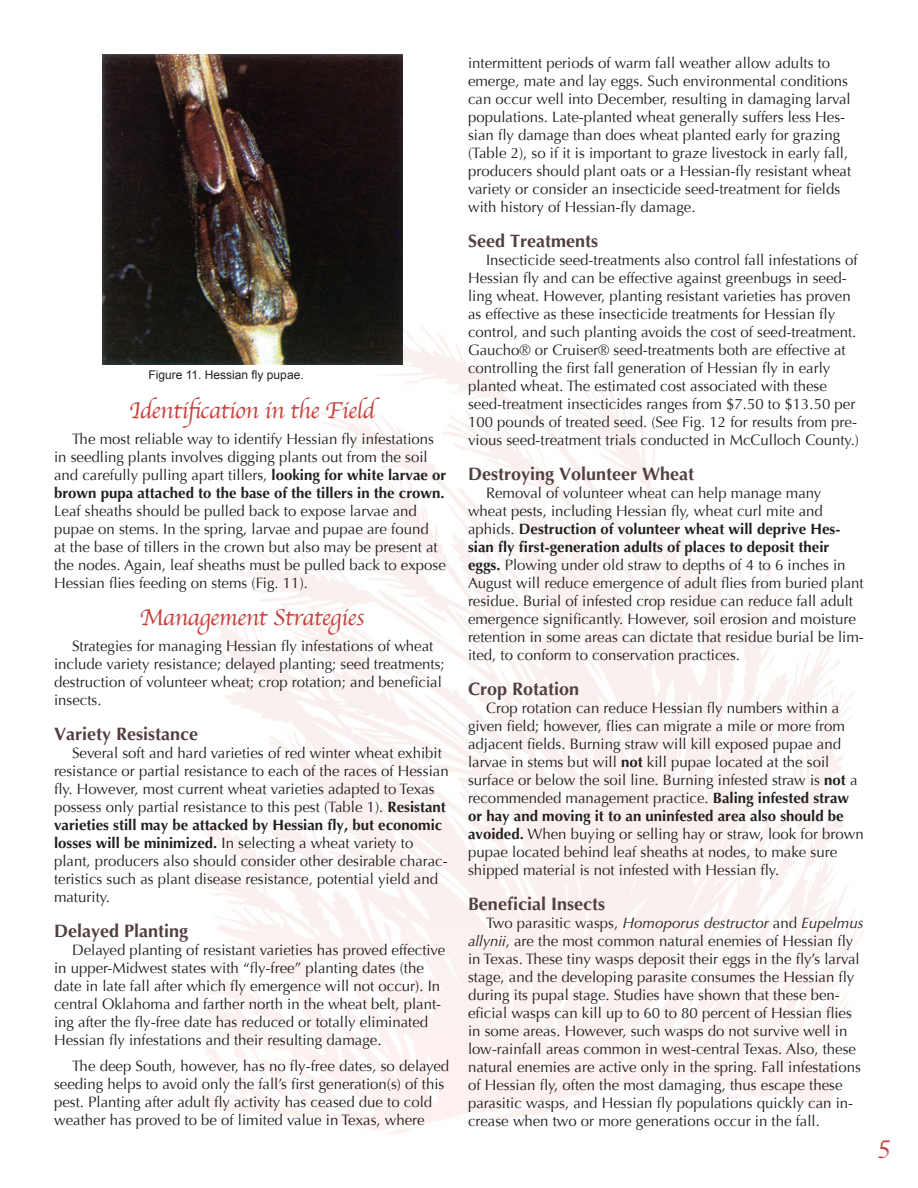
<style>
.page{position:relative;width:918px;height:1188px;background:#fff}
.page>*{position:absolute;margin:0;border:0;box-sizing:border-box;transform-origin:0 0}
.t1{font:27px "Apple Chancery";color:#c6403d}
.t2{font:24px "Apple Chancery";letter-spacing:-.02em;color:#c6403d}
.t3{font:700 18px "Optima";color:#52403e}
.t4{font:15px/18px "Optima";color:#231f20}
.t5{font:12px "Arial";color:#231f20}
.s1{font-weight:700}
.s2{font-style:italic}
</style>
<div class="page">
<img style="left:190px;top:325px;width:674px;height:809px">
<img style="left:103px;top:54px;width:299px;height:310px">
<p class="t5" style="left:148px;top:368px;width:157px">Figure 11. Hessian fly pupae.</p>
<h2 class="t2" style="left:129px;top:391px;width:247px">Identification in the Field</h2>
<p class="t4" style="left:54px;top:430px;width:394px;text-indent:18px">The most reliable way to identify Hessian fly infestations in seedling plants involves digging plants out from the soil and carefully pulling apart tillers, <span class="s1">looking for white larvae or brown pupa attached to the base of the tillers in the crown.</span></p>
<p class="t4" style="left:54px;top:502px;width:393px">Leaf sheaths should be pulled back to expose larvae and pupae on stems. In the spring, larvae and pupae are found<br>at the base of tillers in the crown but also may be present at the nodes. Again, leaf sheaths must be pulled back to expose Hessian flies feeding on stems (Fig. 11).</p>
<h2 class="t2" style="left:139px;top:598px;width:227px">Management Strategies</h2>
<p class="t4" style="left:54px;top:637px;width:392px;text-indent:18px">Strategies for managing Hessian fly infestations of wheat include variety resistance; delayed planting; seed treatments; destruction of volunteer wheat; crop rotation; and beneficial insects.</p>
<p class="t3" style="left:54px;top:724px;width:146px">Variety Resistance</p>
<p class="t4" style="left:54px;top:744px;width:396px;text-indent:18px">Several soft and hard varieties of red winter wheat exhibit resistance or partial resistance to each of the races of Hessian fly. However, most current wheat varieties adapted to Texas possess only partial resistance to this pest (Table 1). <span class="s1">Resistant varieties still may be attacked by Hessian fly, but economic losses will be minimized.</span> In selecting a wheat variety to plant, producers also should consider other desirable charac&shy;teristics such as plant disease resistance, potential yield and maturity.</p>
<p class="t3" style="left:54px;top:921px;width:136px">Delayed Planting</p>
<p class="t4" style="left:54px;top:941px;width:393px;text-indent:18px">Delayed planting of resistant varieties has proved effective in upper-Midwest states with “fly-free” planting dates (the date in late fall after which fly emergence will not occur). In central Oklahoma and farther north in the wheat belt, plant&shy;ing after the fly-free date has reduced or totally eliminated Hessian fly infestations and their resulting damage.</p>
<p class="t4" style="left:54px;top:1058px;width:397px;text-indent:18px">The deep South, however, has no fly-free dates, so delayed seeding helps to avoid only the fall’s first generation(s) of this pest. Planting after adult fly activity has ceased due to cold weather has proved to be of limited value in Texas, where</p>
<p class="t4" style="left:468px;top:54px;width:385px">intermittent periods of warm fall weather allow adults to emerge, mate and lay eggs. Such environmental conditions can occur well into December, resulting in damaging larval populations. Late-planted wheat generally suffers less Hes&shy;sian fly damage than does wheat planted early for grazing (Table 2), so if it is important to graze livestock in early fall, producers should plant oats or a Hessian-fly resistant wheat variety or consider an insecticide seed-treatment for fields with history of Hessian-fly damage.</p>
<p class="t3" style="left:468px;top:230px;width:132px">Seed Treatments</p>
<p class="t4" style="left:468px;top:251px;width:393px;text-indent:18px">Insecticide seed-treatments also control fall infestations of Hessian fly and can be effective against greenbugs in seed&shy;ling wheat. However, planting resistant varieties has proven as effective as these insecticide treatments for Hessian fly control, and such planting avoids the cost of seed-treatment.<br>Gaucho® or Cruiser® seed-treatments both are effective at controlling the first fall generation of Hessian fly in early planted wheat. The estimated cost associated with these seed-treatment insecticides ranges from $7.50 to $13.50 per 100 pounds of treated seed. (See Fig. 12 for results from pre&shy;vious seed-treatment trials conducted in McCulloch County.)</p>
<p class="t3" style="left:468px;top:463px;width:228px">Destroying Volunteer Wheat</p>
<p class="t4" style="left:468px;top:484px;width:397px;text-indent:18px">Removal of volunteer wheat can help manage many wheat pests, including Hessian fly, wheat curl mite and aphids. <span class="s1">Destruction of volunteer wheat will deprive Hes&shy;sian fly first-generation adults of places to deposit their eggs.</span> Plowing under old straw to depths of 4 to 6 inches in August will reduce emergence of adult flies from buried plant residue. Burial of infested crop residue can reduce fall adult emergence significantly. However, soil erosion and moisture retention in some areas can dictate that residue burial be lim&shy;ited, to conform to conservation practices.</p>
<p class="t3" style="left:468px;top:679px;width:113px">Crop Rotation</p>
<p class="t4" style="left:468px;top:699px;width:397px;text-indent:18px">Crop rotation can reduce Hessian fly numbers within a given field; however, flies can migrate a mile or more from adjacent fields. Burning straw will kill exposed pupae and larvae in stems but will <span class="s1">not</span> kill pupae located at the soil surface or below the soil line. Burning infested straw is <span class="s1">not</span> a recommended management practice. <span class="s1">Baling infested straw or hay and moving it to an uninfested area also should be avoided.</span> When buying or selling hay or straw, look for brown pupae located behind leaf sheaths at nodes, to make sure shipped material is not infested with Hessian fly.</p>
<p class="t3" style="left:468px;top:894px;width:139px">Beneficial Insects</p>
<p class="t4" style="left:468px;top:914px;width:397px;text-indent:18px">Two parasitic wasps, <span class="s2">Homoporus destructor</span> and <span class="s2">Eupelmus allynii</span>, are the most common natural enemies of Hessian fly in Texas. These tiny wasps deposit their eggs in the fly’s larval stage, and the developing parasite consumes the Hessian fly during its pupal stage. Studies have shown that these ben&shy;eficial wasps can kill up to 60 to 80 percent of Hessian flies in some areas. However, such wasps do not survive well in low-rainfall areas common in west-central Texas. Also, these natural enemies are active only in the spring. Fall infestations of Hessian fly, often the most damaging, thus escape these parasitic wasps, and Hessian fly populations quickly can in&shy;crease when two or more generations occur in the fall.</p>
<h1 class="t1" style="left:878px;top:1124px;width:15px">5</h1>
</div>
